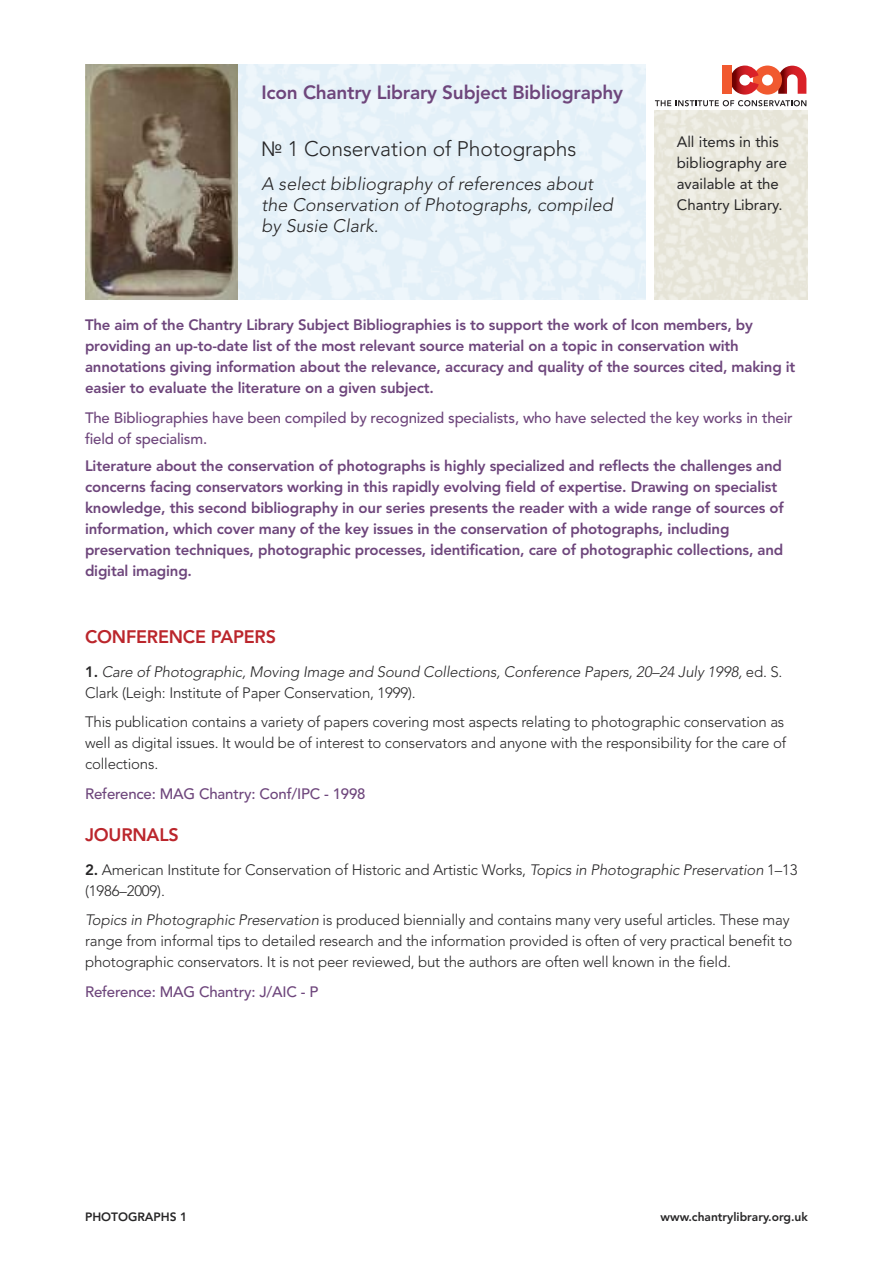
<style>
.page{position:relative;width:893px;height:1263px;background:#fff}
.page>*{position:absolute;margin:0;border:0;box-sizing:border-box;transform-origin:0 0}
.t1{font:300 21px "Avenir";color:#272627}
.t2{font:800 19.05px "Avenir";letter-spacing:-.01em;color:#6e467c}
.t3{font:italic 300 18px/21px "Avenir";letter-spacing:.005em;color:#272627}
.t4{font:800 18px "Avenir";letter-spacing:-.01em;color:#bb262c}
.t5{font:800 15px/21px "Avenir";letter-spacing:-.01em;color:#6e467c}
.t6{font:300 15px/21px "Avenir";letter-spacing:-.01em;color:#272627}
.t7{font:500 15px/21px "Avenir";letter-spacing:-.01em;color:#6e467c}
.t8{font:italic 300 15px/21px "Avenir";letter-spacing:-.005em;color:#272627}
.t9{font:15px/21px "Avenir";color:#272627}
.t10{font:800 12px "Avenir";color:#272627}
.s1{font-family:"Helvetica Neue"}
.s2{font-weight:800;font-style:normal}
.s3{font-style:normal}
.s4{font-weight:800}
.s5{font-style:italic}
</style>
<div class="page">
<img style="left:85px;top:65px;width:561px;height:235px">
<img style="left:654px;top:110px;width:154px;height:190px">
<svg style="left:655px;top:66px;width:151px;height:40px"></svg>
<p class="t2" style="left:261px;top:85px;width:363px">Icon Chantry Library Subject Bibliography</p>
<h1 class="t1" style="left:261px;top:140px;width:316px"><span class="s1">№</span> 1 Conservation of Photographs</h1>
<p class="t3" style="left:261px;top:174px;width:353px">A select bibliography of references about the Conservation of Photographs, compiled by Susie Clark.</p>
<p class="t9" style="left:677px;top:132px;width:112px">All items in this bibliography are available at the<br>Chantry Library.</p>
<p class="t5" style="left:85px;top:316px;width:712px">The aim of the Chantry Library Subject Bibliographies is to support the work of Icon members, by providing an up-to-date list of the most relevant source material on a topic in conservation with annotations giving information about the relevance, accuracy and quality of the sources cited, making it easier to evaluate the literature on a given subject.</p>
<p class="t7" style="left:85px;top:408px;width:709px">The Bibliographies have been compiled by recognized specialists, who have selected the key works in their field of specialism.</p>
<p class="t5" style="left:85px;top:457px;width:700px">Literature about the conservation of photographs is highly specialized and reflects the challenges and concerns facing conservators working in this rapidly evolving field of expertise. Drawing on specialist knowledge, this second bibliography in our series presents the reader with a wide range of sources of information, which cover many of the key issues in the conservation of photographs, including preservation techniques, photographic processes, identification, care of photographic collections, and digital imaging.</p>
<p class="t4" style="left:85px;top:629px;width:193px">CONFERENCE PAPERS</p>
<p class="t8" style="left:85px;top:662px;width:699px"><span class="s2">1.</span> Care of Photographic, Moving Image and Sound Collections, Conference Papers, 20–24 July 1998, <span class="s3">ed. S.<br>Clark (Leigh: Institute of Paper Conservation, 1999).</span></p>
<p class="t6" style="left:85px;top:713px;width:703px;text-align:justify">This publication contains a variety of papers covering most aspects relating to photographic conservation as well as digital issues. It would be of interest to conservators and anyone with the responsibility for the care of collections.</p>
<p class="t7" style="left:85px;top:784px;width:282px">Reference: MAG Chantry: Conf/IPC - 1998</p>
<p class="t4" style="left:85px;top:827px;width:95px">JOURNALS</p>
<p class="t6" style="left:85px;top:860px;width:714px"><span class="s4">2.</span> American Institute for Conservation of Historic and Artistic Works, <span class="s5">Topics in Photographic Preservation</span> 1–13 (1986–2009).</p>
<p class="t6" style="left:85px;top:911px;width:709px"><span class="s5">Topics in Photographic Preservation</span> is produced biennially and contains many very useful articles. These may range from informal tips to detailed research and the information provided is often of very practical benefit to photographic conservators. It is not peer reviewed, but the authors are often well known in the field.</p>
<p class="t7" style="left:85px;top:982px;width:235px">Reference: MAG Chantry: J/AIC - P</p>
<p class="t10" style="left:85px;top:1212px;width:104px">PHOTOGRAPHS 1</p>
<p class="t10" style="left:661px;top:1212px;width:149px">www.chantrylibrary.org.uk</p>
</div>
